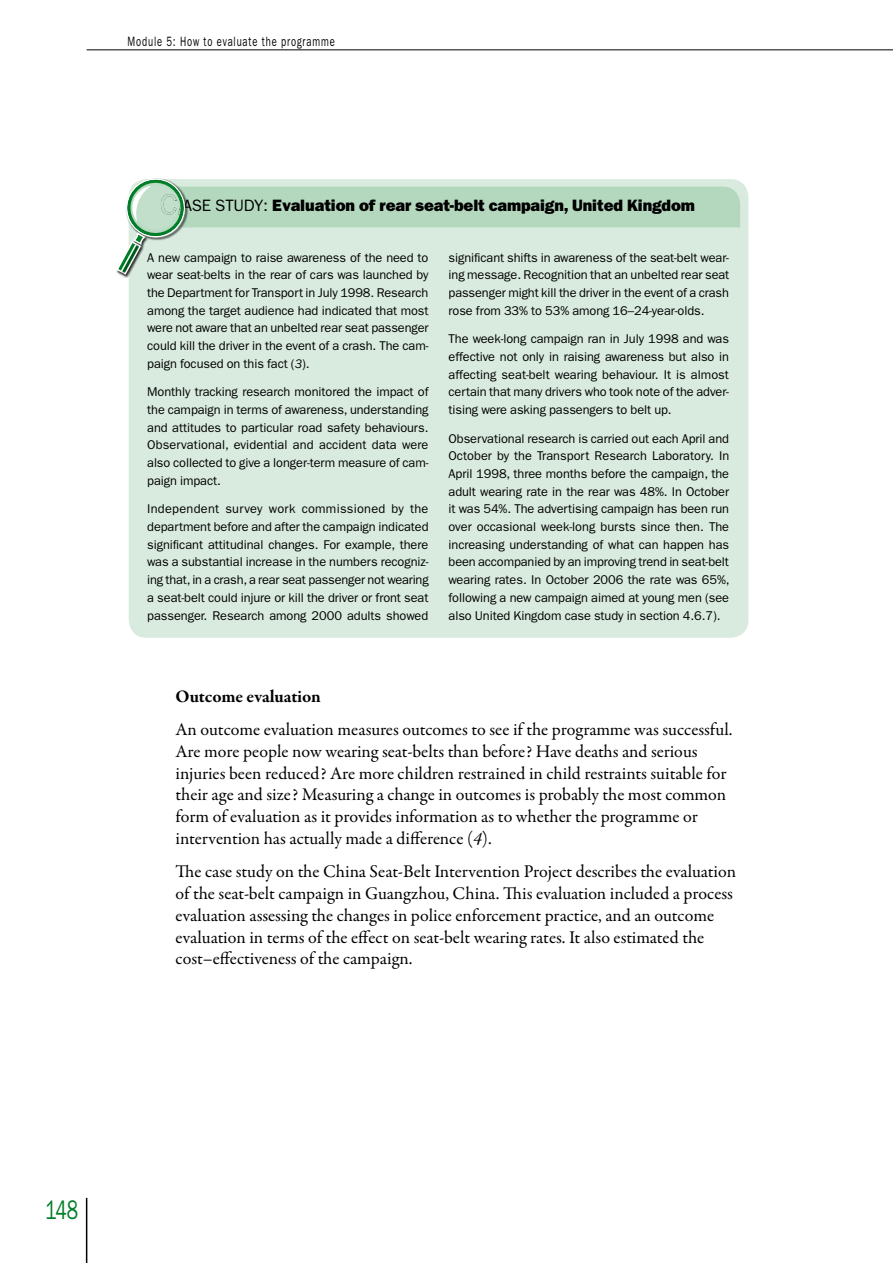
<style>
.page{position:relative;width:893px;height:1263px;background:#fff}
.page>*{position:absolute;margin:0;border:0;box-sizing:border-box;transform-origin:0 0}
.t1{font:27px "ITC Franklin Gothic Std";color:#007d27;scale:.7 1}
.t2{font:18px/21.9px "Garamond Premr Pro";letter-spacing:-.005em;color:#000}
.t3{font:700 18px "Garamond Premr Pro";letter-spacing:-.005em;color:#000}
.t4{font:16.5px "ITC Franklin Gothic Std Hvy";letter-spacing:-.005em;color:#000}
.t5{font:13.5px "ITC Franklin Gothic Std";letter-spacing:.09em;color:#000;scale:.7 1}
.t6{font:12.75px/17.7px "ITC Franklin Gothic Std";letter-spacing:-.005em;color:#000;text-align:justify}
.s1{font-family:"ITC Franklin Gothic Std"}
.s2{font-style:italic}
</style>
<div class="page">
<hr style="left:87px;top:50px;width:806px;height:1px;background:#000">
<hr style="left:86px;top:1198px;width:1px;height:65px;background:#000">
<div style="left:129px;top:179px;width:619px;height:459px;background:#d9ebdf;border-radius:18px"></div>
<div style="left:116px;top:241px;width:29px;height:37px;background:#000;opacity:.55"></div>
<svg style="left:116px;top:178px;width:624px;height:98px"></svg>
<p class="t5" style="left:128px;top:34px;width:298px">Module 5: How to evaluate the programme</p>
<p class="t4" style="left:173px;top:195px;width:524px"><span class="s1">CASE STUDY:</span> Evaluation of rear seat-belt campaign, United Kingdom</p>
<p class="t6" style="left:147px;top:249px;width:283px">A new campaign to raise awareness of the need to wear seat-belts in the rear of cars was launched by the Department for Transport in July 1998. Research among the target audience had indicated that most were not aware that an unbelted rear seat passenger could kill the driver in the event of a crash. The cam&shy;paign focused on this fact (<span class="s2">3</span>).</p>
<p class="t6" style="left:147px;top:383px;width:283px">Monthly tracking research monitored the impact of the campaign in terms of awareness, understanding and attitudes to particular road safety behaviours.<br>Observational, evidential and accident data were also collected to give a longer-term measure of cam&shy;paign impact.</p>
<p class="t6" style="left:147px;top:500px;width:283px">Independent survey work commissioned by the department before and after the campaign indicated significant attitudinal changes. For example, there was a substantial increase in the numbers recogniz&shy;ing that, in a crash, a rear seat passenger not wearing a seat-belt could injure or kill the driver or front seat passenger. Research among 2000 adults showed</p>
<p class="t6" style="left:449px;top:249px;width:282px">significant shifts in awareness of the seat-belt wear&shy;ing message. Recognition that an unbelted rear seat passenger might kill the driver in the event of a crash rose from 33% to 53% among 16–24-year-olds.</p>
<p class="t6" style="left:449px;top:330px;width:282px">The week-long campaign ran in July 1998 and was effective not only in raising awareness but also in affecting seat-belt wearing behaviour. It is almost certain that many drivers who took note of the adver&shy;tising were asking passengers to belt up.</p>
<p class="t6" style="left:449px;top:429px;width:283px">Observational research is carried out each April and October by the Transport Research Laboratory. In April 1998, three months before the campaign, the adult wearing rate in the rear was 48%. In October it was 54%. The advertising campaign has been run over occasional week-long bursts since then. The increasing understanding of what can happen has been accompanied by an improving trend in seat-belt wearing rates. In October 2006 the rate was 65%, following a new campaign aimed at young men (see also United Kingdom case study in section 4.6.7).</p>
<h2 class="t3" style="left:176px;top:685px;width:147px">Outcome evaluation</h2>
<p class="t2" style="left:176px;top:718px;width:558px">An outcome evaluation measures outcomes to see if the programme was successful.<br>Are more people now wearing seat-belts than before? Have deaths and serious injuries been reduced? Are more children restrained in child restraints suitable for their age and size? Measuring a change in outcomes is probably the most common form of evaluation as it provides information as to whether the programme or intervention has actually made a difference (<span class="s2">4</span>).</p>
<p class="t2" style="left:176px;top:860px;width:562px">The case study on the China Seat-Belt Intervention Project describes the evaluation of the seat-belt campaign in Guangzhou, China. This evaluation included a process evaluation assessing the changes in police enforcement practice, and an outcome evaluation in terms of the effect on seat-belt wearing rates. It also estimated the cost–effectiveness of the campaign.</p>
<h1 class="t1" style="left:45px;top:1195px;width:48px">148</h1>
</div>
